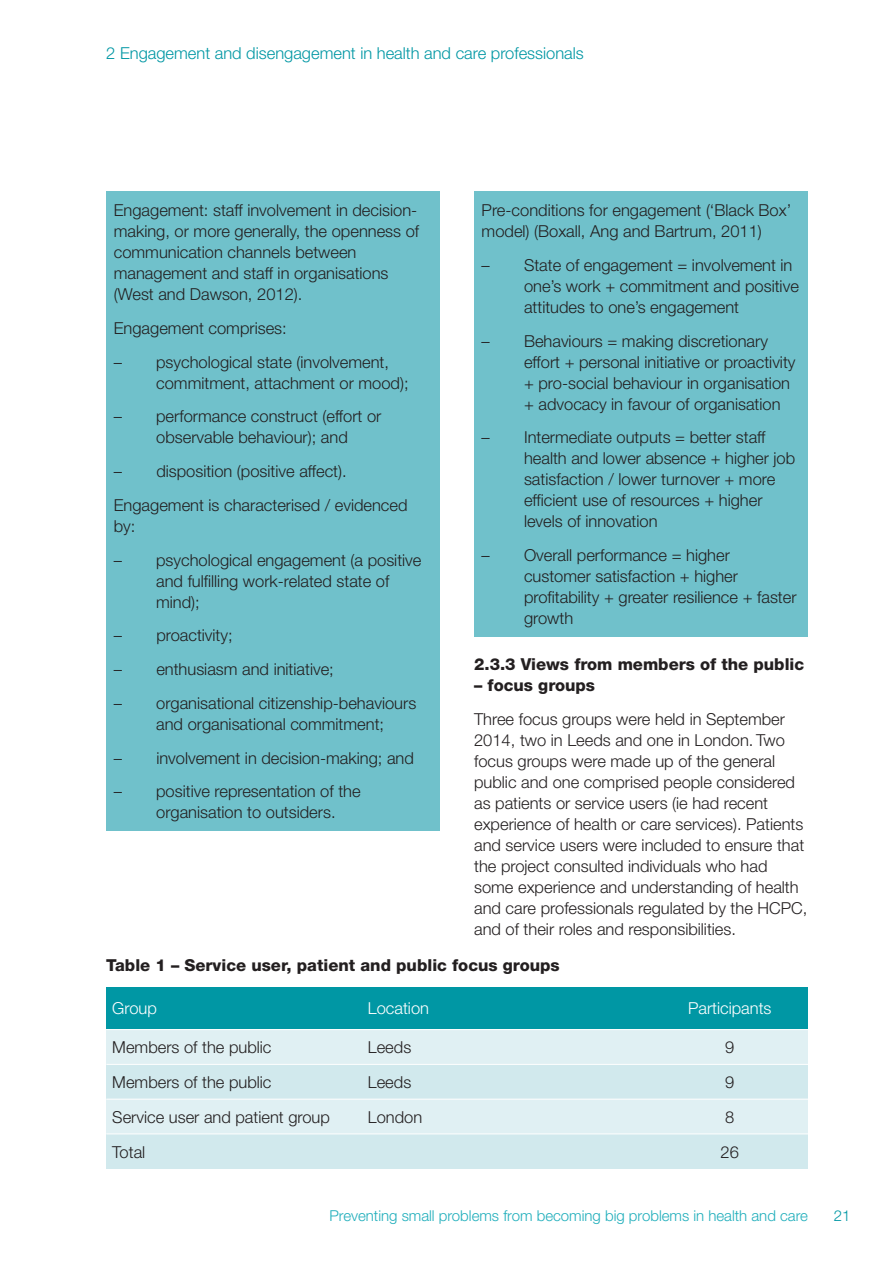
<style>
.page{position:relative;width:893px;height:1263px;background:#fff}
.page>*{position:absolute;margin:0;border:0;box-sizing:border-box;transform-origin:0 0}
.t1{font:300 16.5px/21px "Helvetica Neue";color:#231f20}
.t2{font:800 16.5px "Helvetica Neue";color:#231f20}
.t3{font:300 16.5px "Helvetica Neue";color:#0097a4}
.t4{font:300 16.5px "Helvetica Neue";color:#fff}
.t5{font:300 15px "Helvetica Neue";color:#1faebb}
.t6{font:300 15px "Helvetica Neue";color:#0097a4}
</style>
<div class="page">
<div style="left:474px;top:191px;width:334px;height:446px;background:#70c1cb"></div>
<div style="left:106px;top:191px;width:334px;height:640px;background:#70c1cb"></div>
<div style="left:106px;top:987px;width:255px;height:42px;background:#0097a4"></div>
<div style="left:362px;top:987px;width:289px;height:42px;background:#0097a4"></div>
<div style="left:651px;top:987px;width:157px;height:42px;background:#0097a4"></div>
<div style="left:106px;top:1029px;width:255px;height:35px;background:#e0f0f3"></div>
<div style="left:362px;top:1029px;width:289px;height:35px;background:#e0f0f3"></div>
<div style="left:651px;top:1029px;width:157px;height:35px;background:#e0f0f3"></div>
<div style="left:106px;top:1064px;width:255px;height:35px;background:#d1e9ed"></div>
<div style="left:362px;top:1064px;width:289px;height:35px;background:#d1e9ed"></div>
<div style="left:651px;top:1064px;width:157px;height:35px;background:#d1e9ed"></div>
<div style="left:106px;top:1099px;width:255px;height:35px;background:#e0f0f3"></div>
<div style="left:362px;top:1099px;width:289px;height:35px;background:#e0f0f3"></div>
<div style="left:651px;top:1099px;width:157px;height:35px;background:#e0f0f3"></div>
<div style="left:106px;top:1134px;width:255px;height:34px;background:#d1e9ed"></div>
<div style="left:362px;top:1134px;width:289px;height:34px;background:#d1e9ed"></div>
<div style="left:651px;top:1134px;width:157px;height:34px;background:#d1e9ed"></div>
<hr style="left:106px;top:1029px;width:702px;height:1px;background:#fff">
<hr style="left:106px;top:1064px;width:702px;height:1px;background:#fff">
<hr style="left:106px;top:1099px;width:702px;height:1px;background:#fff">
<hr style="left:106px;top:1133px;width:702px;height:1px;background:#fff">
<p class="t3" style="left:106px;top:43px;width:479px">2 Engagement and disengagement in health and care professionals</p>
<p class="t1" style="left:114px;top:199px;width:307px">Engagement: staff involvement in decision&shy;making, or more generally, the openness of communication channels between management and staff in organisations (West and Dawson, 2012).</p>
<p class="t1" style="left:114px;top:317px;width:174px">Engagement comprises:</p>
<p class="t1" style="left:156px;top:351px;width:254px;text-indent:-42px">– psychological state (involvement, commitment, attachment or mood);</p>
<p class="t1" style="left:114px;top:406px;width:269px;text-align:center">– performance construct (effort or observable behaviour); and</p>
<p class="t1" style="left:114px;top:454px;width:295px;line-height:33.8px">– disposition (positive affect).<br>Engagement is characterised / evidenced</p>
<p class="t1" style="left:114px;top:515px;width:23px">by:</p>
<p class="t1" style="left:156px;top:549px;width:267px;text-indent:-42px">– psychological engagement (a positive and fulfilling work-related state of mind);</p>
<p class="t1" style="left:114px;top:625px;width:120px">– proactivity;</p>
<p class="t1" style="left:114px;top:658px;width:222px">– enthusiasm and initiative;</p>
<p class="t1" style="left:156px;top:692px;width:262px;text-indent:-42px">– organisational citizenship-behaviours and organisational commitment;</p>
<p class="t1" style="left:114px;top:747px;width:302px">– involvement in decision-making; and</p>
<p class="t1" style="left:156px;top:781px;width:206px;text-indent:-42px">– positive representation of the organisation to outsiders.</p>
<p class="t1" style="left:482px;top:199px;width:311px">Pre-conditions for engagement (‘Black Box’ model) (Boxall, Ang and Bartrum, 2011)</p>
<p class="t1" style="left:524px;top:254px;width:276px;text-indent:-42px">– State of engagement = involvement in one’s work + commitment and positive attitudes to one’s engagement</p>
<p class="t1" style="left:524px;top:330px;width:273px;text-indent:-42px">– Behaviours = making discretionary effort + personal initiative or proactivity + pro-social behaviour in organisation + advocacy in favour of organisation</p>
<p class="t1" style="left:524px;top:427px;width:273px;text-indent:-42px">– Intermediate outputs = better staff health and lower absence + higher job satisfaction / lower turnover + more efficient use of resources + higher levels of innovation</p>
<p class="t1" style="left:524px;top:544px;width:274px;text-indent:-42px">– Overall performance = higher customer satisfaction + higher profitability + greater resilience + faster growth</p>
<p class="t2" style="left:474px;top:659px;width:332px">2.3.3 Views from members of the public</p>
<p class="t2" style="left:474px;top:680px;width:122px">– focus groups</p>
<p class="t1" style="left:474px;top:708px;width:335px">Three focus groups were held in September 2014, two in Leeds and one in London. Two focus groups were made up of the general public and one comprised people considered as patients or service users (ie had recent experience of health or care services). Patients and service users were included to ensure that the project consulted individuals who had some experience and understanding of health and care professionals regulated by the HCPC, and of their roles and responsibilities.</p>
<p class="t2" style="left:106px;top:959px;width:455px">Table 1 – Service user, patient and public focus groups</p>
<p class="t4" style="left:112px;top:998px;width:46px">Group</p>
<p class="t4" style="left:368px;top:998px;width:63px">Location</p>
<p class="t4" style="left:688px;top:998px;width:85px">Participants</p>
<p class="t1" style="left:112px;top:1036px;width:161px">Members of the public</p>
<p class="t1" style="left:368px;top:1036px;width:45px">Leeds</p>
<p class="t1" style="left:725px;top:1036px;width:11px">9</p>
<p class="t1" style="left:112px;top:1071px;width:161px">Members of the public</p>
<p class="t1" style="left:368px;top:1071px;width:45px">Leeds</p>
<p class="t1" style="left:725px;top:1071px;width:11px">9</p>
<p class="t1" style="left:112px;top:1106px;width:219px">Service user and patient group</p>
<p class="t1" style="left:368px;top:1106px;width:56px">London</p>
<p class="t1" style="left:725px;top:1106px;width:11px">8</p>
<p class="t1" style="left:112px;top:1141px;width:35px">Total</p>
<p class="t1" style="left:721px;top:1141px;width:20px">26</p>
<p class="t5" style="left:329px;top:1206px;width:480px">Preventing small problems from becoming big problems in health and care</p>
<p class="t6" style="left:834px;top:1206px;width:18px">21</p>
</div>
